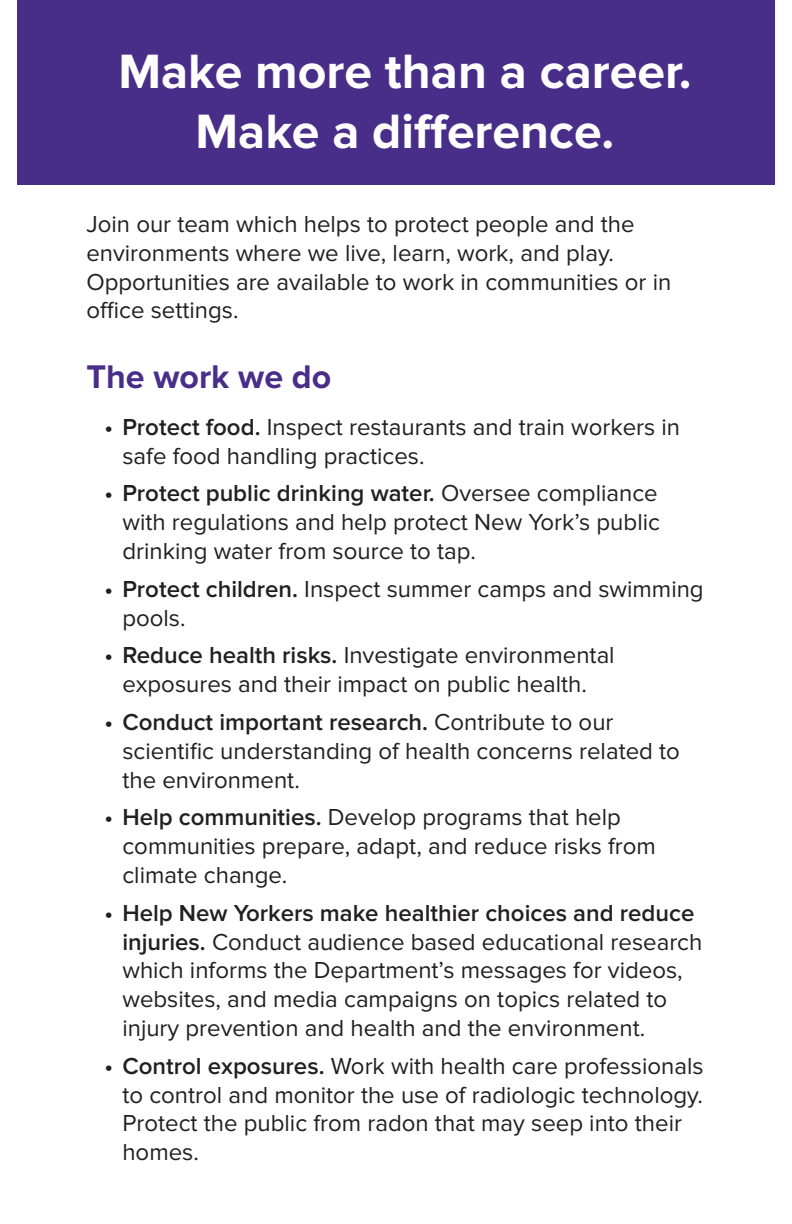
<style>
.page{position:relative;width:792px;height:1224px;background:#fff}
.page>*{position:absolute;margin:0;border:0;box-sizing:border-box;transform-origin:0 0}
.t1{font:700 50px "Proxima Nova";color:#fff}
.t2{font:700 34px "Proxima Nova";color:#482e89}
.t3{font:24px/28.8px "Proxima Nova";color:#231f20}
.s1{font-weight:600}
</style>
<div class="page">
<div style="left:17px;top:0;width:758px;height:184px;background:#482e89"></div>
<p class="t1" style="left:118px;top:43px;width:575px">Make more than a career.</p>
<p class="t1" style="left:196px;top:103px;width:420px">Make a difference.</p>
<p class="t3" style="left:86px;top:210px;width:586px">Join our team which helps to protect people and the environments where we live, learn, work, and play.<br>Opportunities are available to work in communities or in office settings.</p>
<p class="t2" style="left:86px;top:357px;width:246px">The work we do</p>
<p class="t3" style="left:122px;top:413px;width:559px;text-indent:-18px"><span class="s1">• Protect food.</span> Inspect restaurants and train workers in safe food handling practices.</p>
<p class="t3" style="left:122px;top:479px;width:539px;text-align:justify;text-indent:-18px"><span class="s1">• Protect public drinking water.</span> Oversee compliance with regulations and help protect New York’s public drinking water from source to tap.</p>
<p class="t3" style="left:122px;top:575px;width:583px;text-indent:-18px"><span class="s1">• Protect children.</span> Inspect summer camps and swimming pools.</p>
<p class="t3" style="left:104px;top:641px;width:512px;text-align:center"><span class="s1">• Reduce health risks.</span> Investigate environmental exposures and their impact on public health.</p>
<p class="t3" style="left:122px;top:708px;width:559px;text-indent:-18px"><span class="s1">• Conduct important research.</span> Contribute to our scientific understanding of health concerns related to the environment.</p>
<p class="t3" style="left:122px;top:803px;width:535px;text-indent:-18px"><span class="s1">• Help communities.</span> Develop programs that help communities prepare, adapt, and reduce risks from climate change.</p>
<p class="t3" style="left:122px;top:899px;width:581px;text-indent:-18px"><span class="s1">• Help New Yorkers make healthier choices and reduce injuries.</span> Conduct audience based educational research which informs the Department’s messages for videos, websites, and media campaigns on topics related to injury prevention and health and the environment.</p>
<p class="t3" style="left:122px;top:1052px;width:583px;text-indent:-18px"><span class="s1">• Control exposures.</span> Work with health care professionals to control and monitor the use of radiologic technology.<br>Protect the public from radon that may seep into their homes.</p>
</div>
